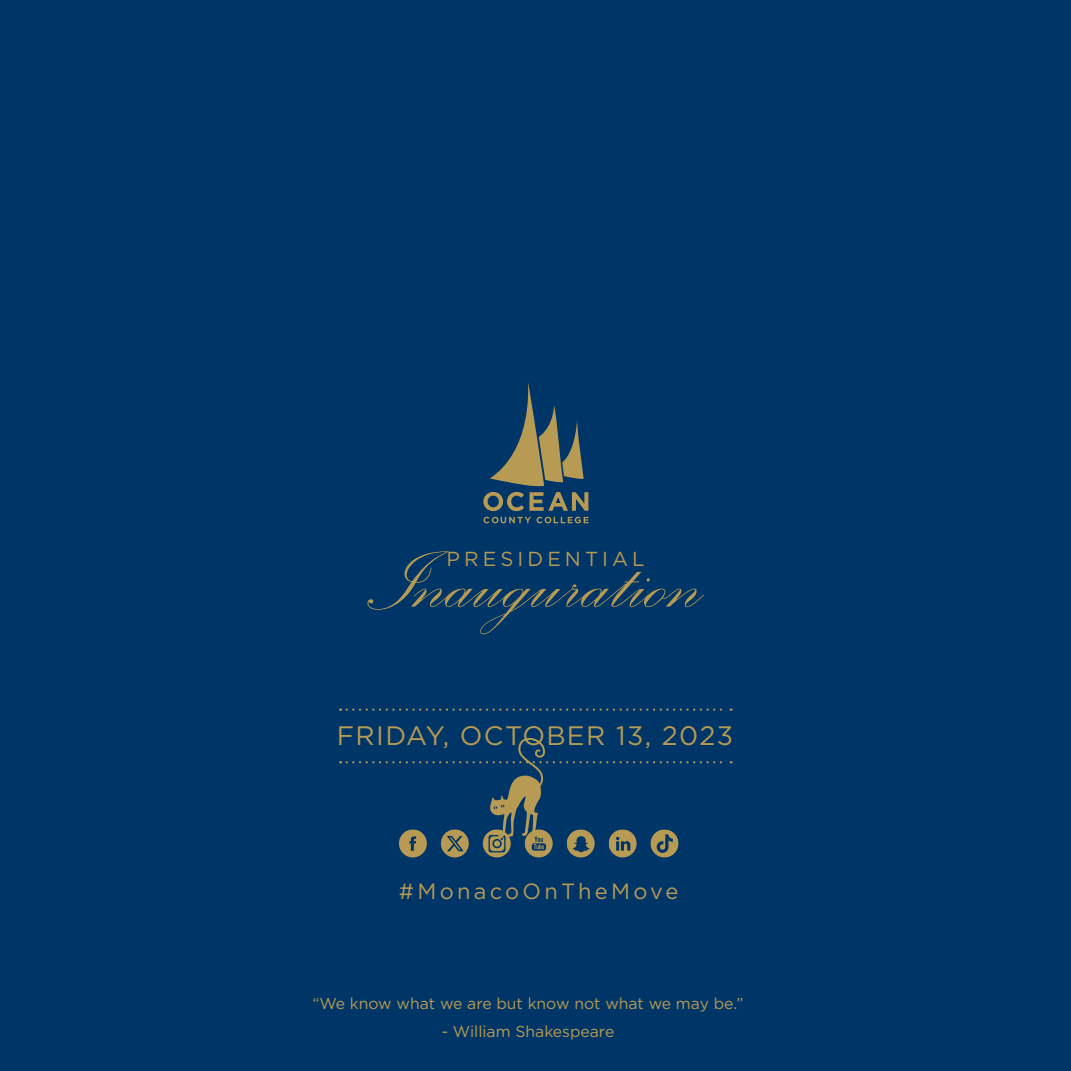
<style>
.page{position:relative;width:1071px;height:1071px;background:#003667}
.page>*{position:absolute;margin:0;border:0;box-sizing:border-box;transform-origin:0 0}
.t1{font:104.48px "Palace Script";color:#b79a53}
.t2{font:26.6px "Gotham";letter-spacing:.05em;color:#b79a53}
.t3{font:22.05px "Gotham";letter-spacing:.15em;color:#b79a53}
.t4{font:20.3px "Gotham";letter-spacing:.2em;color:#b79a53}
.t5{font:15.75px "Gotham";color:#b79a53}
</style>
<div class="page">
<svg style="left:483px;top:517px;width:48px;height:6px"></svg>
<svg style="left:537px;top:517px;width:52px;height:6px"></svg>
<svg style="left:483px;top:383px;width:105px;height:128px"></svg>
<svg style="left:347px;top:709px;width:385px;height:2px"></svg>
<svg style="left:347px;top:738px;width:385px;height:119px"></svg>
<p class="t4" style="left:447px;top:545px;width:200px">PRESIDENTIAL</p>
<h1 class="t1" style="left:366px;top:513px;width:339px">Inauguration</h1>
<h2 class="t2" style="left:337px;top:718px;width:398px">FRIDAY, OCTOBER 13, 2023</h2>
<h3 class="t3" style="left:399px;top:877px;width:281px">#MonacoOnTheMove</h3>
<p class="t5" style="left:312px;top:994px;width:433px">“We know what we are but know not what we may be.”</p>
<p class="t5" style="left:442px;top:1022px;width:174px">- William Shakespeare</p>
</div>
